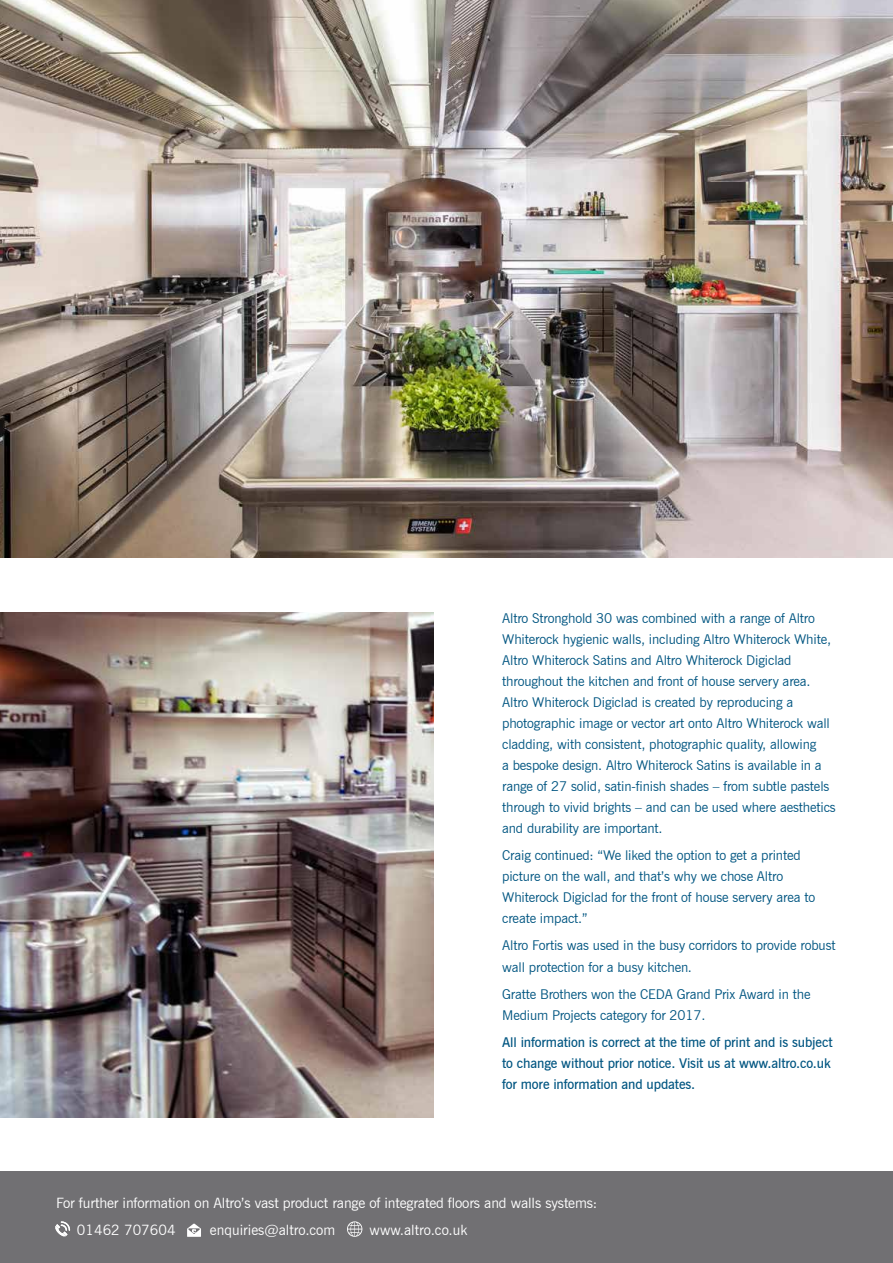
<style>
.page{position:relative;width:893px;height:1263px;background:#fff}
.page>*{position:absolute;margin:0;border:0;box-sizing:border-box;transform-origin:0 0}
.t1{font:14.25px/27.2px "News Gothic BT";letter-spacing:-.01em;color:#fff}
.t2{font:13.5px/21px "News Gothic BT";letter-spacing:-.01em;color:#005581}
.t3{font:600 13.5px/21px "News Gothic BT";letter-spacing:-.01em;color:#005581}
</style>
<div class="page">
<div style="left:0;top:1171px;width:893px;height:92px;background:#717073"></div>
<img style="left:0;top:0;width:893px;height:557px">
<img style="left:0;top:612px;width:434px;height:505px">
<svg style="left:187px;top:1223px;width:14px;height:14px"></svg>
<svg style="left:55px;top:1221px;width:15px;height:16px"></svg>
<svg style="left:347px;top:1221px;width:15px;height:16px"></svg>
<p class="t2" style="left:502px;top:607px;width:335px">Altro Stronghold 30 was combined with a range of Altro Whiterock hygienic walls, including Altro Whiterock White, Altro Whiterock Satins and Altro Whiterock Digiclad throughout the kitchen and front of house servery area.<br>Altro Whiterock Digiclad is created by reproducing a photographic image or vector art onto Altro Whiterock wall cladding, with consistent, photographic quality, allowing<br>a bespoke design. Altro Whiterock Satins is available in a range of 27 solid, satin-finish shades – from subtle pastels through to vivid brights – and can be used where aesthetics and durability are important.</p>
<p class="t2" style="left:502px;top:845px;width:315px">Craig continued: “We liked the option to get a printed picture on the wall, and that’s why we chose Altro Whiterock Digiclad for the front of house servery area to create impact.”</p>
<p class="t2" style="left:502px;top:935px;width:335px">Altro Fortis was used in the busy corridors to provide robust wall protection for a busy kitchen.</p>
<p class="t2" style="left:502px;top:983px;width:310px">Gratte Brothers won the CEDA Grand Prix Award in the<br>Medium Projects category for 2017.</p>
<p class="t3" style="left:502px;top:1032px;width:332px">All information is correct at the time of print and is subject to change without prior notice. Visit us at www.altro.co.uk for more information and updates.</p>
<p class="t1" style="left:77px;top:1189px;width:522px;text-indent:-21px">For further information on Altro’s vast product range of integrated floors and walls systems:<br>01462 707604</p>
<p class="t1" style="left:210px;top:1216px;width:127px">enquiries@altro.com</p>
<p class="t1" style="left:370px;top:1216px;width:99px">www.altro.co.uk</p>
</div>
